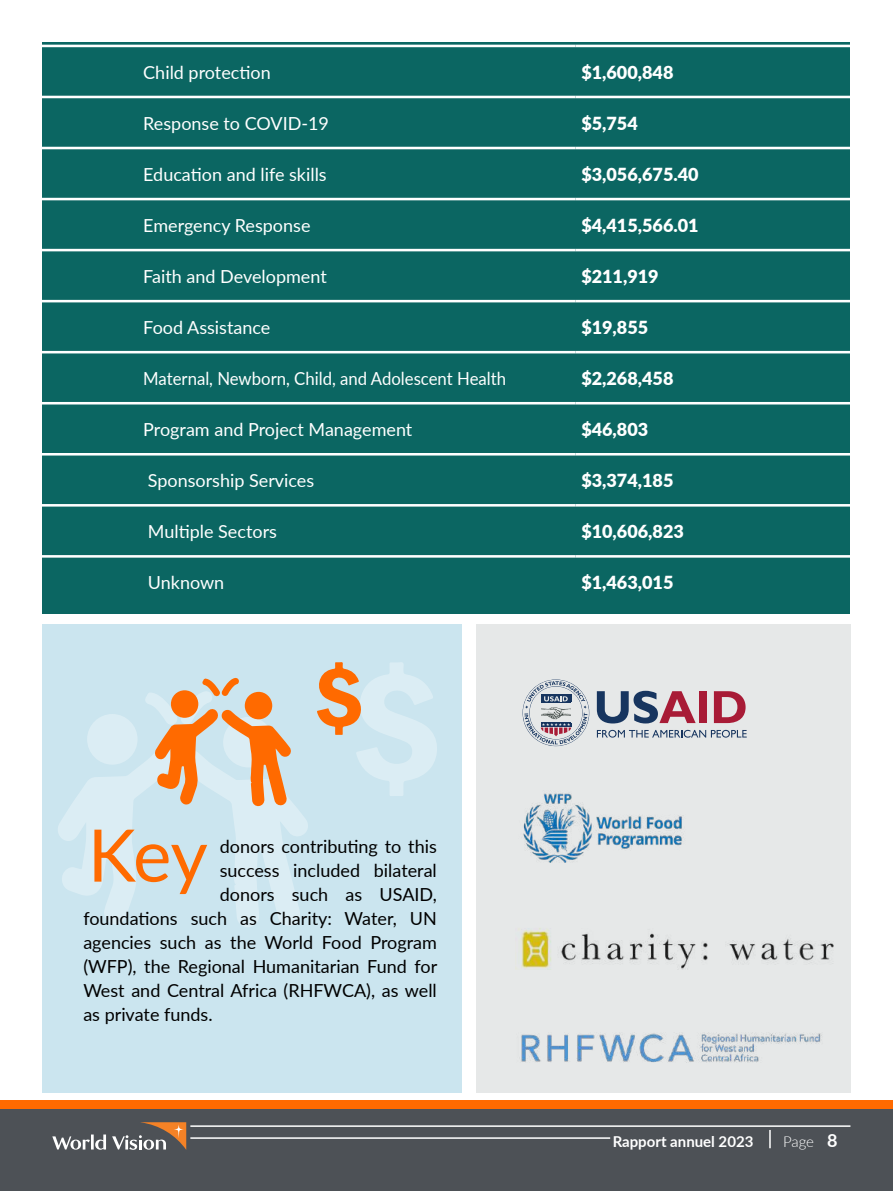
<style>
.page{position:relative;width:893px;height:1191px;background:#fff}
.page>*{position:absolute;margin:0;border:0;box-sizing:border-box;transform-origin:0 0}
.t1{font:72.6px "Lato";color:#ff6a00}
.t2{font:18px "Lato";color:#000}
.t3{font:18px "Lato";color:#fff}
.t4{font:900 18px "Lato";color:#fff}
.t5{font:18px "Lato";color:#fff;scale:.93 1}
.t6{font:700 15px "Lato";color:#fff}
.t7{font:300 15px "Lato";color:#fff}
.s1{font-weight:700;font-size:18px}
</style>
<div class="page">
<div style="left:0;top:1106px;width:893px;height:85px;background:#4d5156"></div>
<div style="left:43px;top:624px;width:419px;height:469px;background:#cbe5ef"></div>
<div style="left:476px;top:624px;width:374px;height:469px;background:#e6e8e8"></div>
<div style="left:43px;top:43px;width:807px;height:571px;background:#0b6662"></div>
<hr style="left:28px;top:45px;width:547px;height:2px;background:#fff">
<hr style="left:575px;top:45px;width:278px;height:2px;background:#fff">
<hr style="left:28px;top:96px;width:547px;height:2px;background:#fff">
<hr style="left:575px;top:96px;width:278px;height:2px;background:#fff">
<hr style="left:28px;top:147px;width:547px;height:2px;background:#fff">
<hr style="left:575px;top:147px;width:278px;height:2px;background:#fff">
<hr style="left:28px;top:198px;width:547px;height:2px;background:#fff">
<hr style="left:575px;top:198px;width:278px;height:2px;background:#fff">
<hr style="left:28px;top:249px;width:547px;height:2px;background:#fff">
<hr style="left:575px;top:249px;width:278px;height:2px;background:#fff">
<hr style="left:28px;top:300px;width:547px;height:2px;background:#fff">
<hr style="left:575px;top:300px;width:278px;height:2px;background:#fff">
<hr style="left:28px;top:351px;width:547px;height:2px;background:#fff">
<hr style="left:575px;top:351px;width:278px;height:2px;background:#fff">
<hr style="left:28px;top:402px;width:547px;height:2px;background:#fff">
<hr style="left:575px;top:402px;width:278px;height:2px;background:#fff">
<hr style="left:28px;top:453px;width:547px;height:2px;background:#fff">
<hr style="left:575px;top:453px;width:278px;height:2px;background:#fff">
<hr style="left:28px;top:504px;width:547px;height:2px;background:#fff">
<hr style="left:575px;top:504px;width:278px;height:2px;background:#fff">
<hr style="left:28px;top:555px;width:547px;height:2px;background:#fff">
<hr style="left:575px;top:555px;width:278px;height:2px;background:#fff">
<svg style="left:58px;top:662px;width:379px;height:265px"></svg>
<img style="left:515px;top:928px;width:319px;height:41px">
<img style="left:523px;top:793px;width:159px;height:70px">
<img style="left:521px;top:1032px;width:301px;height:31px">
<svg style="left:597px;top:691px;width:99px;height:32px"></svg>
<div style="left:699px;top:691px;width:8px;height:32px;background:#a81b36"></div>
<svg style="left:714px;top:691px;width:32px;height:32px"></svg>
<svg style="left:597px;top:730px;width:150px;height:7px"></svg>
<svg style="left:523px;top:679px;width:66px;height:67px"></svg>
<div style="left:535px;top:702px;width:6px;height:21px;background:#e6e8e8"></div>
<div style="left:571px;top:702px;width:6px;height:20px;background:#e6e8e8"></div>
<hr style="left:190px;top:1125px;width:660px;height:1px;background:#fff">
<hr style="left:190px;top:1137px;width:420px;height:1px;background:#fff">
<svg style="left:769px;top:1130px;width:2px;height:18px"></svg>
<svg style="left:52px;top:1122px;width:134px;height:28px"></svg>
<div style="left:0;top:1100px;width:893px;height:8px;background:#ff6a00"></div>
<p class="t3" style="left:143px;top:59px;width:129px">Child protection</p>
<p class="t4" style="left:581px;top:59px;width:94px">$1,600,848</p>
<p class="t3" style="left:143px;top:110px;width:187px">Response to COVID-19</p>
<p class="t4" style="left:581px;top:110px;width:58px">$5,754</p>
<p class="t3" style="left:143px;top:161px;width:185px">Education and life skills</p>
<p class="t4" style="left:581px;top:161px;width:119px">$3,056,675.40</p>
<p class="t3" style="left:143px;top:212px;width:169px">Emergency Response</p>
<p class="t4" style="left:581px;top:212px;width:119px">$4,415,566.01</p>
<p class="t3" style="left:143px;top:263px;width:185px">Faith and Development</p>
<p class="t4" style="left:581px;top:263px;width:79px">$211,919</p>
<p class="t3" style="left:143px;top:314px;width:129px">Food Assistance</p>
<p class="t4" style="left:581px;top:314px;width:68px">$19,855</p>
<p class="t5" style="left:143px;top:365px;width:392px">Maternal, Newborn, Child, and Adolescent Health</p>
<p class="t4" style="left:581px;top:365px;width:94px">$2,268,458</p>
<p class="t3" style="left:143px;top:416px;width:271px">Program and Project Management</p>
<p class="t4" style="left:581px;top:416px;width:68px">$46,803</p>
<p class="t3" style="left:148px;top:467px;width:168px">Sponsorship Services</p>
<p class="t4" style="left:581px;top:467px;width:94px">$3,374,185</p>
<p class="t3" style="left:148px;top:518px;width:131px">Multiple Sectors</p>
<p class="t4" style="left:581px;top:518px;width:104px">$10,606,823</p>
<p class="t3" style="left:148px;top:570px;width:78px">Unknown</p>
<p class="t4" style="left:581px;top:569px;width:94px">$1,463,015</p>
<h1 class="t1" style="left:88px;top:803px;width:121px">Key</h1>
<p class="t2" style="left:220px;top:833px;width:219px">donors contributing to this</p>
<p class="t2" style="left:220px;top:857px;width:219px">success included bilateral</p>
<p class="t2" style="left:220px;top:881px;width:219px">donors such as USAID,</p>
<p class="t2" style="left:83px;top:905px;width:355px">foundations such as Charity: Water, UN</p>
<p class="t2" style="left:83px;top:929px;width:355px">agencies such as the World Food Program</p>
<p class="t2" style="left:83px;top:953px;width:355px">(WFP), the Regional Humanitarian Fund for</p>
<p class="t2" style="left:83px;top:977px;width:355px">West and Central Africa (RHFWCA), as well</p>
<p class="t2" style="left:83px;top:1001px;width:131px">as private funds.</p>
<p class="t6" style="left:613px;top:1130px;width:142px">Rapport annuel 2023</p>
<p class="t7" style="left:783px;top:1131px;width:56px">Page <span class="s1">8</span></p>
</div>
